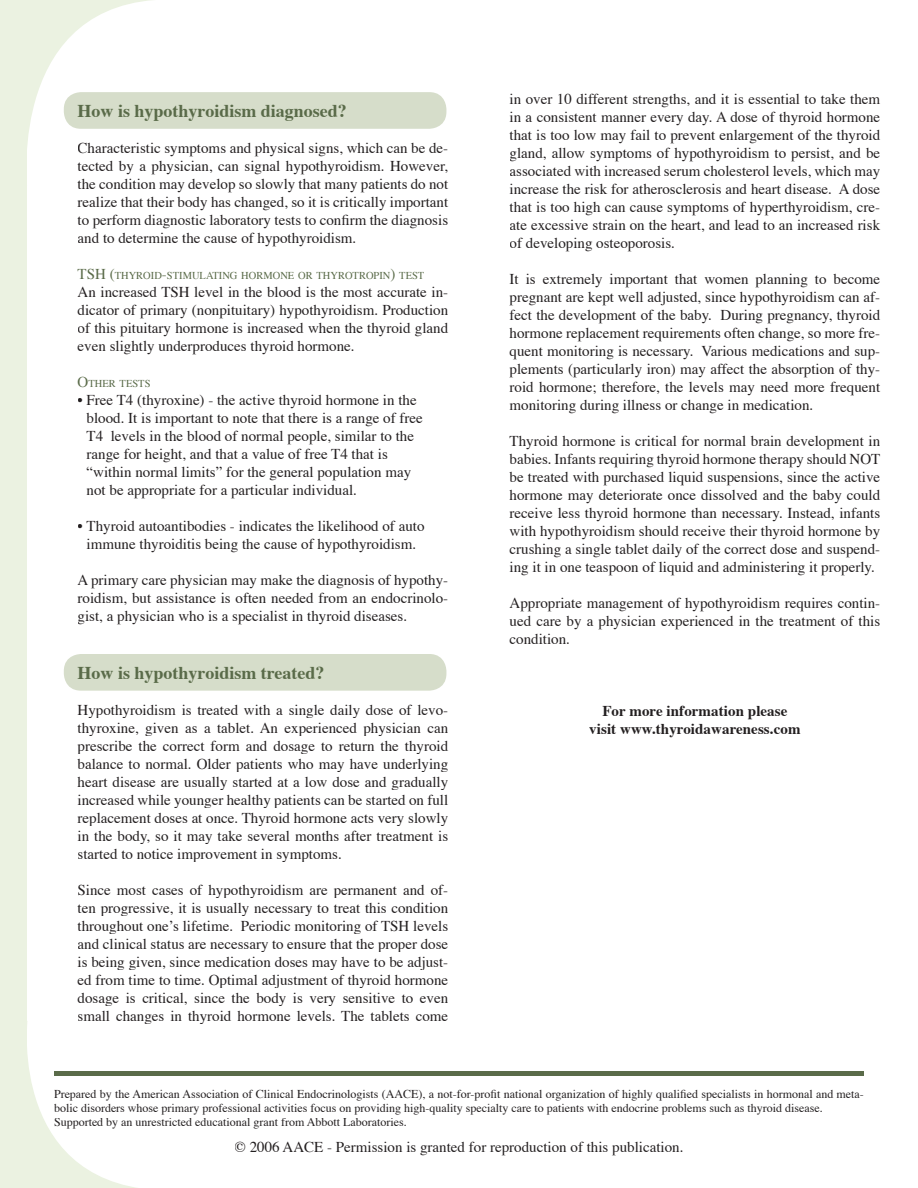
<style>
.page{position:relative;width:918px;height:1188px;background:#fff}
.page>*{position:absolute;margin:0;border:0;box-sizing:border-box;transform-origin:0 0}
.t1{font:700 18px "Times";color:#5a6b49}
.t2{font:15px/18px "Times";color:#231f20;text-align:justify}
.t3{font:700 15px/18px "Times";letter-spacing:.005em;color:#231f20;text-align:center}
.t4{font:12px/14.4px "Times";color:#231f20}
.t5{font:10.5px "Times";color:#5a6b49}
.s1{font-size:15px}
</style>
<div class="page">
<div style="left:64px;top:92px;width:382px;height:37px;background:#d6ddca;border-radius:17px"></div>
<div style="left:64px;top:654px;width:382px;height:37px;background:#d6ddca;border-radius:17px"></div>
<div style="left:54px;top:1071px;width:810px;height:5px;background:#5a6b49"></div>
<div style="left:0;top:0;width:27px;height:1188px;background:#ebf2e1"></div>
<svg style="left:27px;top:1021px;width:110px;height:167px"></svg>
<svg style="left:27px;top:0;width:143px;height:146px"></svg>
<p class="t1" style="left:78px;top:99px;width:271px">How is hypothyroidism diagnosed?</p>
<p class="t2" style="left:78px;top:140px;width:372px">Characteristic symptoms and physical signs, which can be de&shy;tected by a physician, can signal hypothyroidism. However, the condition may develop so slowly that many patients do not realize that their body has changed, so it is critically important to perform diagnostic laboratory tests to confirm the diagnosis and to determine the cause of hypothyroidism.</p>
<p class="t5" style="left:78px;top:269px;width:348px"><span class="s1">TSH (</span>THYROID<span class="s1">-</span>STIMULATING HORMONE OR THYROTROPIN<span class="s1">)</span> TEST</p>
<p class="t2" style="left:78px;top:284px;width:372px">An increased TSH level in the blood is the most accurate in&shy;dicator of primary (nonpituitary) hypothyroidism. Production of this pituitary hormone is increased when the thyroid gland even slightly underproduces thyroid hormone.</p>
<p class="t5" style="left:78px;top:377px;width:74px"><span class="s1">O</span>THER TESTS</p>
<p class="t2" style="left:87px;top:392px;width:338px;text-align:left;text-indent:-9px">• Free T4 (thyroxine) - the active thyroid hormone in the blood. It is important to note that there is a range of free T4 levels in the blood of normal people, similar to the range for height, and that a value of free T4 that is “within normal limits” for the general population may not be appropriate for a particular individual.</p>
<p class="t2" style="left:78px;top:518px;width:348px;text-align:center">• Thyroid autoantibodies - indicates the likelihood of auto immune thyroiditis being the cause of hypothyroidism.</p>
<p class="t2" style="left:78px;top:572px;width:372px">A primary care physician may make the diagnosis of hypothy&shy;roidism, but assistance is often needed from an endocrinolo&shy;gist, a physician who is a specialist in thyroid diseases.</p>
<p class="t1" style="left:78px;top:661px;width:248px">How is hypothyroidism treated?</p>
<p class="t2" style="left:78px;top:702px;width:372px">Hypothyroidism is treated with a single daily dose of levo&shy;thyroxine, given as a tablet. An experienced physician can prescribe the correct form and dosage to return the thyroid balance to normal. Older patients who may have underlying heart disease are usually started at a low dose and gradually increased while younger healthy patients can be started on full replacement doses at once. Thyroid hormone acts very slowly in the body, so it may take several months after treatment is started to notice improvement in symptoms.</p>
<p class="t2" style="left:78px;top:882px;width:372px">Since most cases of hypothyroidism are permanent and of&shy;ten progressive, it is usually necessary to treat this condition throughout one’s lifetime. Periodic monitoring of TSH levels and clinical status are necessary to ensure that the proper dose is being given, since medication doses may have to be adjust&shy;ed from time to time. Optimal adjustment of thyroid hormone dosage is critical, since the body is very sensitive to even small changes in thyroid hormone levels. The tablets come</p>
<p class="t2" style="left:510px;top:91px;width:372px">in over 10 different strengths, and it is essential to take them in a consistent manner every day. A dose of thyroid hormone that is too low may fail to prevent enlargement of the thyroid gland, allow symptoms of hypothyroidism to persist, and be associated with increased serum cholesterol levels, which may increase the risk for atherosclerosis and heart disease. A dose that is too high can cause symptoms of hyperthyroidism, cre&shy;ate excessive strain on the heart, and lead to an increased risk of developing osteoporosis.</p>
<p class="t2" style="left:510px;top:271px;width:372px">It is extremely important that women planning to become pregnant are kept well adjusted, since hypothyroidism can af&shy;fect the development of the baby. During pregnancy, thyroid hormone replacement requirements often change, so more fre&shy;quent monitoring is necessary. Various medications and sup&shy;plements (particularly iron) may affect the absorption of thy&shy;roid hormone; therefore, the levels may need more frequent monitoring during illness or change in medication.</p>
<p class="t2" style="left:510px;top:433px;width:372px">Thyroid hormone is critical for normal brain development in babies. Infants requiring thyroid hormone therapy should NOT be treated with purchased liquid suspensions, since the active hormone may deteriorate once dissolved and the baby could receive less thyroid hormone than necessary. Instead, infants with hypothyroidism should receive their thyroid hormone by crushing a single tablet daily of the correct dose and suspend&shy;ing it in one teaspoon of liquid and administering it properly.</p>
<p class="t2" style="left:510px;top:595px;width:372px">Appropriate management of hypothyroidism requires contin&shy;ued care by a physician experienced in the treatment of this condition.</p>
<p class="t3" style="left:589px;top:702px;width:213px">For more information please visit www.thyroidawareness.com</p>
<p class="t4" style="left:54px;top:1087px;width:811px">Prepared by the American Association of Clinical Endocrinologists (AACE), a not-for-profit national organization of highly qualified specialists in hormonal and meta&shy;bolic disorders whose primary professional activities focus on providing high-quality specialty care to patients with endocrine problems such as thyroid disease.<br>Supported by an unrestricted educational grant from Abbott Laboratories.</p>
<p class="t2" style="left:235px;top:1139px;width:450px">© 2006 AACE - Permission is granted for reproduction of this publication.</p>
</div>
